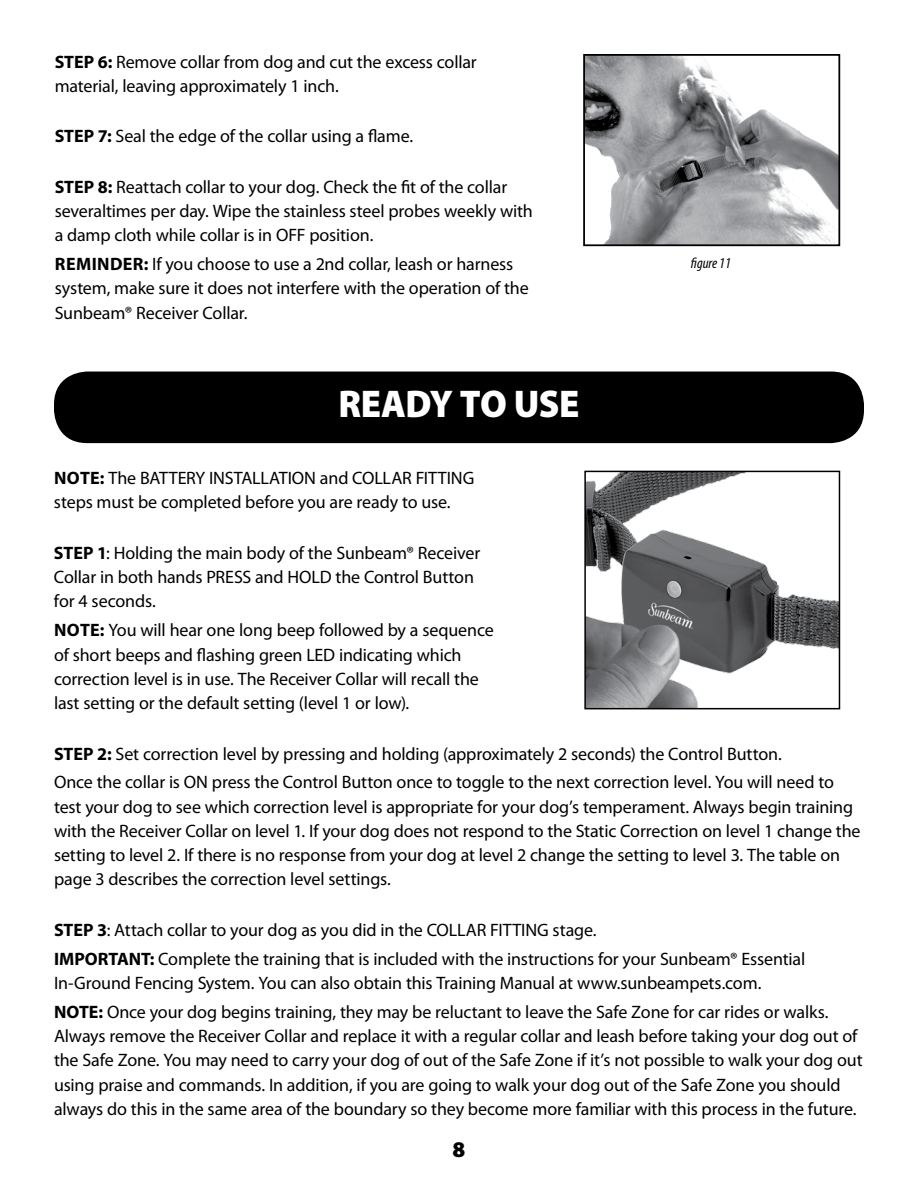
<style>
.page{position:relative;width:918px;height:1188px;background:#fff}
.page>*{position:absolute;margin:0;border:0;box-sizing:border-box;transform-origin:0 0}
.t1{font:900 38.85px "Myriad Pro";letter-spacing:-.015em;color:#fff;scale:.95 1}
.t2{font:900 22.5px "Myriad Pro";color:#000}
.t3{font:18px/24.3px "Myriad Pro";letter-spacing:-.01em;color:#000}
.t4{font:700 18px "Myriad Pro";color:#000}
.t5{font:italic condensed 15px "Myriad Pro";color:#000}
.s1{font-weight:700}
</style>
<div class="page">
<img style="left:586px;top:57px;width:251px;height:186px">
<div style="left:583px;top:54px;width:257px;height:192px;border:2px solid #000"></div>
<div style="left:54px;top:372px;width:810px;height:71px;background:#000;border-radius:33px"></div>
<img style="left:586px;top:473px;width:252px;height:234px">
<div style="left:584px;top:471px;width:256px;height:238px;border:1px solid #000"></div>
<p class="t3" style="left:55px;top:49px;width:424px"><span class="s1">STEP 6:</span> Remove collar from dog and cut the excess collar material, leaving approximately 1 inch.</p>
<p class="t3" style="left:55px;top:124px;width:360px"><span class="s1">STEP 7:</span> Seal the edge of the collar using a flame.</p>
<p class="t3" style="left:55px;top:174px;width:480px"><span class="s1">STEP 8:</span> Reattach collar to your dog. Check the fit of the collar severaltimes per day. Wipe the stainless steel probes weekly with a damp cloth while collar is in OFF position.</p>
<p class="t4" style="left:55px;top:252px;width:23px">REMINDER</p>
<p class="t3" style="left:55px;top:251px;width:476px;text-indent:89px"><span class="s1">:</span> If you choose to use a 2nd collar, leash or harness system, make sure it does not interfere with the operation of the<br>Sunbeam® Receiver Collar.</p>
<h1 class="t1" style="left:338px;top:378px;width:256px">READY TO USE</h1>
<p class="t5" style="left:691px;top:254px;width:41px">figure 11</p>
<p class="t3" style="left:54px;top:466px;width:422px"><span class="s1">NOTE:</span> The BATTERY INSTALLATION and COLLAR FITTING steps must be completed before you are ready to use.</p>
<p class="t3" style="left:54px;top:540px;width:428px"><span class="s1">STEP 1</span>: Holding the main body of the Sunbeam® Receiver<br>Collar in both hands PRESS and HOLD the Control Button for 4 seconds.</p>
<p class="t3" style="left:54px;top:618px;width:441px"><span class="s1">NOTE:</span> You will hear one long beep followed by a sequence of short beeps and flashing green LED indicating which correction level is in use. The Receiver Collar will recall the last setting or the default setting (level 1 or low).</p>
<p class="t3" style="left:54px;top:739px;width:781px;line-height:29px"><span class="s1">STEP 2:</span> Set correction level by pressing and holding (approximately 2 seconds) the Control Button.<br>Once the collar is ON press the Control Button once to toggle to the next correction level. You will need to</p>
<p class="t3" style="left:54px;top:794px;width:808px">test your dog to see which correction level is appropriate for your dog’s temperament. Always begin training with the Receiver Collar on level 1. If your dog does not respond to the Static Correction on level 1 change the setting to level 2. If there is no response from your dog at level 2 change the setting to level 3. The table on page 3 describes the correction level settings.</p>
<p class="t3" style="left:54px;top:915px;width:753px;line-height:29px"><span class="s1">STEP 3</span>: Attach collar to your dog as you did in the COLLAR FITTING stage.<br><span class="s1">IMPORTANT:</span> Complete the training that is included with the instructions for your Sunbeam® Essential</p>
<p class="t3" style="left:54px;top:968px;width:776px;line-height:29px">In-Ground Fencing System. You can also obtain this Training Manual at www.sunbeampets.com.<br><span class="s1">NOTE:</span> Once your dog begins training, they may be reluctant to leave the Safe Zone for car rides or walks.</p>
<p class="t3" style="left:54px;top:1024px;width:810px">Always remove the Receiver Collar and replace it with a regular collar and leash before taking your dog out of the Safe Zone. You may need to carry your dog of out of the Safe Zone if it’s not possible to walk your dog out using praise and commands. In addition, if you are going to walk your dog out of the Safe Zone you should always do this in the same area of the boundary so they become more familiar with this process in the future.</p>
<p class="t2" style="left:453px;top:1135px;width:14px">8</p>
</div>
